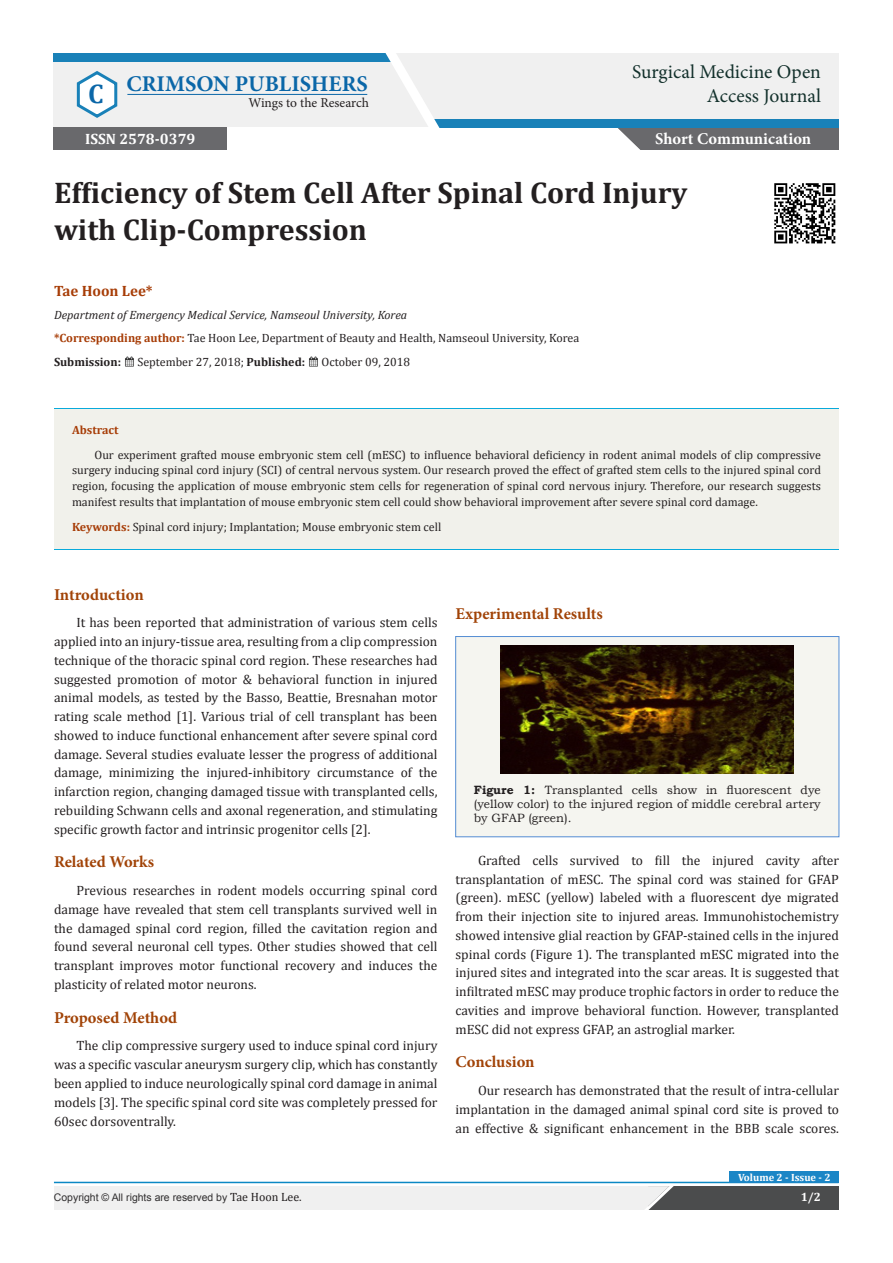
<style>
.page{position:relative;width:893px;height:1263px;background:#fff}
.page>*{position:absolute;margin:0;border:0;box-sizing:border-box;transform-origin:0 0}
.t1{font:700 30px "Cambria";color:#231f20}
.t2{font:700 27px "Cambria";color:#0b67a8}
.t3{font:700 22.5px "Minion Pro";color:#0b67a8}
.t4{font:19.5px "Minion Pro";color:#12302b}
.t5{font:700 16.5px "Minion Pro";color:#a14307}
.t6{font:700 16.5px "Minion Pro";color:#fff}
.t7{font:700 15px "Cambria";color:#fff}
.t8{font:700 15px "Cambria";color:#a73d07}
.t9{font:13.5px/18.8px "Cambria";color:#231f20;text-align:justify}
.t10{font:13.5px "Minion Pro";color:#231f20}
.t11{font:12px/15.8px "Cambria";color:#231f20;text-align:justify}
.t12{font:12px/14.4px "Bookman Old Style";color:#231f20;text-align:justify}
.t13{font:italic 12px "Cambria";color:#231f20}
.t14{font:700 12px "Cambria";color:#231f20}
.t15{font:700 12px "Cambria";color:#a73d07}
.t16{font:700 12px "Cambria";color:#fff}
.t17{font:10.5px "Arial";color:#312f30}
.t18{font:700 10.5px "Cambria";color:#fff}
.s1{font-weight:700;color:#a73d07}
.s2{font-weight:700}
.s3{font-family:"Cambria";font-size:12px;color:#231f20}
</style>
<div class="page">
<svg style="left:125px;top:356px;width:9px;height:11px"></svg>
<svg style="left:309px;top:356px;width:9px;height:11px"></svg>
<div style="left:456px;top:636px;width:383px;height:201px;background:#f5f5f0"></div>
<div style="left:455px;top:636px;width:384px;height:201px;border:1px solid #548dd4"></div>
<img style="left:501px;top:646px;width:293px;height:127px">
<div style="left:615px;top:127px;width:224px;height:23px;background:#69696c"></div>
<svg style="left:615px;top:128px;width:25px;height:22px"></svg>
<div style="left:54px;top:54px;width:785px;height:73px;background:#f0f0f0"></div>
<svg style="left:76px;top:71px;width:42px;height:47px"></svg>
<hr style="left:127px;top:94px;width:240px;height:1px;background:#0b67a8">
<div style="left:430px;top:119px;width:409px;height:9px;background:#1981b8"></div>
<div style="left:54px;top:54px;width:338px;height:8px;background:#1981b8"></div>
<svg style="left:344px;top:53px;width:111px;height:75px"></svg>
<div style="left:647px;top:1186px;width:192px;height:23px;background:#4b4c4d"></div>
<div style="left:54px;top:1186px;width:593px;height:23px;background:#f0f0f0"></div>
<svg style="left:639px;top:1181px;width:41px;height:29px"></svg>
<hr style="left:54px;top:1182px;width:784px;height:1px;background:#0b88c4">
<div style="left:730px;top:1171px;width:109px;height:12px;background:#1b86c6"></div>
<img style="left:774px;top:183px;width:62px;height:61px">
<div style="left:54px;top:127px;width:173px;height:23px;background:#69696c"></div>
<hr style="left:54px;top:549px;width:785px;height:1px;background:#08aadb">
<div style="left:54px;top:409px;width:785px;height:140px;background:#f1f1eb"></div>
<hr style="left:54px;top:408px;width:785px;height:1px;background:#08aadb">
<p class="t4" style="left:632px;top:59px;width:190px">Surgical Medicine Open</p>
<p class="t3" style="left:126px;top:68px;width:243px">CRIMSON PUBLISHERS</p>
<p class="t10" style="left:248px;top:94px;width:122px">Wings to the Research</p>
<p class="t2" style="left:88px;top:74px;width:17px">C</p>
<p class="t4" style="left:707px;top:82px;width:116px">Access Journal</p>
<p class="t7" style="left:85px;top:129px;width:112px">ISSN 2578-0379</p>
<p class="t6" style="left:655px;top:127px;width:157px">Short Communication</p>
<p class="t1" style="left:54px;top:172px;width:635px">Efficiency of Stem Cell After Spinal Cord Injury</p>
<p class="t1" style="left:54px;top:209px;width:314px">with Clip-Compression</p>
<p class="t8" style="left:54px;top:280px;width:100px">Tae Hoon Lee*</p>
<p class="t13" style="left:54px;top:306px;width:355px">Department of Emergency Medical Service, Namseoul University, Korea</p>
<p class="t11" style="left:54px;top:330px;width:527px"><span class="s1">*Corresponding author:</span> Tae Hoon Lee, Department of Beauty and Health, Namseoul University, Korea</p>
<p class="t14" style="left:54px;top:353px;width:69px">Submission:</p>
<p class="t11" style="left:137px;top:354px;width:169px">September 27, 2018; <span class="s2">Published:</span></p>
<p class="t11" style="left:322px;top:354px;width:90px">October 09, 2018</p>
<p class="t15" style="left:72px;top:421px;width:48px">Abstract</p>
<p class="t11" style="left:72px;top:446px;width:750px;text-indent:22px">Our experiment grafted mouse embryonic stem cell (mESC) to influence behavioral deficiency in rodent animal models of clip compressive surgery inducing spinal cord injury (SCI) of central nervous system. Our research proved the effect of grafted stem cells to the injured spinal cord region, focusing the application of mouse embryonic stem cells for regeneration of spinal cord nervous injury. Therefore, our research suggests manifest results that implantation of mouse embryonic stem cell could show behavioral improvement after severe spinal cord damage.</p>
<p class="t11" style="left:72px;top:518px;width:371px"><span class="s1">Keywords:</span> Spinal cord injury; Implantation; Mouse embryonic stem cell</p>
<p class="t5" style="left:54px;top:583px;width:91px">Introduction</p>
<p class="t9" style="left:54px;top:613px;width:385px;text-indent:22px">It has been reported that administration of various stem cells applied into an injury-tissue area, resulting from a clip compression technique of the thoracic spinal cord region. These researches had suggested promotion of motor &amp; behavioral function in injured animal models, as tested by the Basso, Beattie, Bresnahan motor rating scale method [1]. Various trial of cell transplant has been showed to induce functional enhancement after severe spinal cord damage. Several studies evaluate lesser the progress of additional damage, minimizing the injured-inhibitory circumstance of the infarction region, changing damaged tissue with transplanted cells, rebuilding Schwann cells and axonal regeneration, and stimulating specific growth factor and intrinsic progenitor cells [2].</p>
<p class="t5" style="left:54px;top:850px;width:102px">Related Works</p>
<p class="t9" style="left:54px;top:881px;width:385px;text-indent:22px">Previous researches in rodent models occurring spinal cord damage have revealed that stem cell transplants survived well in the damaged spinal cord region, filled the cavitation region and found several neuronal cell types. Other studies showed that cell transplant improves motor functional recovery and induces the plasticity of related motor neurons.</p>
<p class="t5" style="left:54px;top:1006px;width:125px">Proposed Method</p>
<p class="t9" style="left:54px;top:1036px;width:385px;text-indent:22px">The clip compressive surgery used to induce spinal cord injury was a specific vascular aneurysm surgery clip, which has constantly been applied to induce neurologically spinal cord damage in animal models [3]. The specific spinal cord site was completely pressed for 60sec dorsoventrally.</p>
<p class="t5" style="left:455px;top:602px;width:149px">Experimental Results</p>
<p class="t12" style="left:474px;top:782px;width:348px"><span class="s2">Figure 1:</span> Transplanted cells show in fluorescent dye (yellow color) to the injured region of middle cerebral artery by GFAP (green).</p>
<p class="t9" style="left:455px;top:851px;width:385px;text-indent:22px">Grafted cells survived to fill the injured cavity after transplantation of mESC. The spinal cord was stained for GFAP (green). mESC (yellow) labeled with a fluorescent dye migrated from their injection site to injured areas. Immunohistochemistry showed intensive glial reaction by GFAP-stained cells in the injured spinal cords (Figure 1). The transplanted mESC migrated into the injured sites and integrated into the scar areas. It is suggested that infiltrated mESC may produce trophic factors in order to reduce the cavities and improve behavioral function. However, transplanted mESC did not express GFAP, an astroglial marker.</p>
<p class="t5" style="left:455px;top:1050px;width:81px">Conclusion</p>
<p class="t9" style="left:455px;top:1081px;width:385px;text-indent:22px">Our research has demonstrated that the result of intra-cellular implantation in the damaged animal spinal cord site is proved to an effective &amp; significant enhancement in the BBB scale scores.</p>
<p class="t18" style="left:738px;top:1170px;width:94px">Volume 2 - Issue - 2</p>
<p class="t17" style="left:54px;top:1191px;width:249px">Copyright © All rights are reserved by <span class="s3">Tae Hoon Lee.</span></p>
<p class="t16" style="left:801px;top:1189px;width:22px">1/2</p>
</div>
